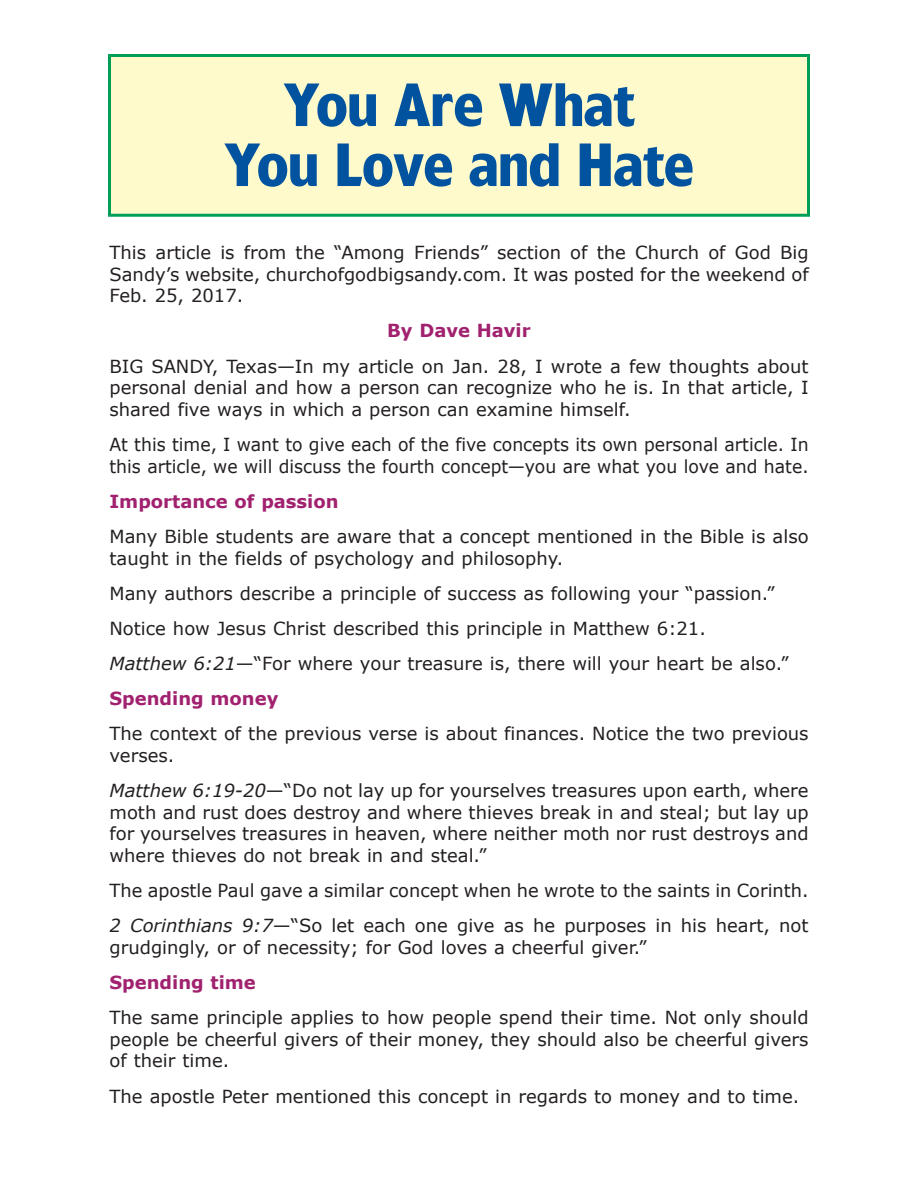
<style>
.page{position:relative;width:918px;height:1188px;background:#fff}
.page>*{position:absolute;margin:0;border:0;box-sizing:border-box;transform-origin:0 0}
.t1{font:700 57px/60px "Forever";color:#0153a0;text-align:center}
.t2{font:18px/21.6px "Verdana";color:#231f20;text-align:justify}
.t3{font:18px/21.6px "Verdana";color:#231f20;scale:.96 1}
.t4{font:700 18px "Verdana";color:#a1216f}
.s1{font-style:italic}
.s2{font-weight:700;color:#a1216f}
</style>
<div class="page">
<div style="left:110px;top:56px;width:698px;height:159px;background:#fffacb"></div>
<div style="left:108px;top:54px;width:702px;height:163px;border:3px solid #009e57"></div>
<h1 class="t1" style="left:224px;top:81px;width:471px">You Are What<br>You Love and Hate</h1>
<p class="t2" style="left:110px;top:241px;width:701px">This article is from the “Among Friends” section of the Church of God Big Sandy’s website, churchofgodbigsandy.com. It was posted for the weekend of Feb. 25, 2017.</p>
<p class="t4" style="left:387px;top:319px;width:145px">By Dave Havir</p>
<p class="t2" style="left:109px;top:355px;width:701px">BIG SANDY, Texas—In my article on Jan. 28, I wrote a few thoughts about personal denial and how a person can recognize who he is. In that article, I shared five ways in which a person can examine himself.</p>
<p class="t3" style="left:110px;top:433px;width:730px">At this time, I want to give each of the five concepts its own personal article. In this article, we will discuss the fourth concept—you are what you love and hate.</p>
<p class="t4" style="left:110px;top:490px;width:231px">Importance of passion</p>
<p class="t2" style="left:110px;top:525px;width:701px">Many Bible students are aware that a concept mentioned in the Bible is also taught in the fields of psychology and philosophy.</p>
<p class="t2" style="left:110px;top:575px;width:681px;line-height:35.1px;text-align:left">Many authors describe a principle of success as following your “passion.” Notice how Jesus Christ described this principle in Matthew 6:21.<br><span class="s1">Matthew 6:21</span>—“For where your treasure is, there will your heart be also.” <span class="s2">Spending money</span></p>
<p class="t2" style="left:110px;top:722px;width:701px">The context of the previous verse is about finances. Notice the two previous verses.</p>
<p class="t2" style="left:110px;top:779px;width:701px"><span class="s1">Matthew 6:19-20</span>—“Do not lay up for yourselves treasures upon earth, where moth and rust does destroy and where thieves break in and steal; but lay up for yourselves treasures in heaven, where neither moth nor rust destroys and where thieves do not break in and steal.”</p>
<p class="t2" style="left:110px;top:872px;width:701px;line-height:35.1px">The apostle Paul gave a similar concept when he wrote to the saints in Corinth.<br><span class="s1">2 Corinthians 9:7</span>—“So let each one give as he purposes in his heart, not</p>
<p class="t2" style="left:110px;top:936px;width:539px">grudgingly, or of necessity; for God loves a cheerful giver.”</p>
<p class="t4" style="left:110px;top:971px;width:148px">Spending time</p>
<p class="t2" style="left:110px;top:1006px;width:701px">The same principle applies to how people spend their time. Not only should people be cheerful givers of their money, they should also be cheerful givers of their time.</p>
<p class="t2" style="left:110px;top:1085px;width:691px">The apostle Peter mentioned this concept in regards to money and to time.</p>
</div>
